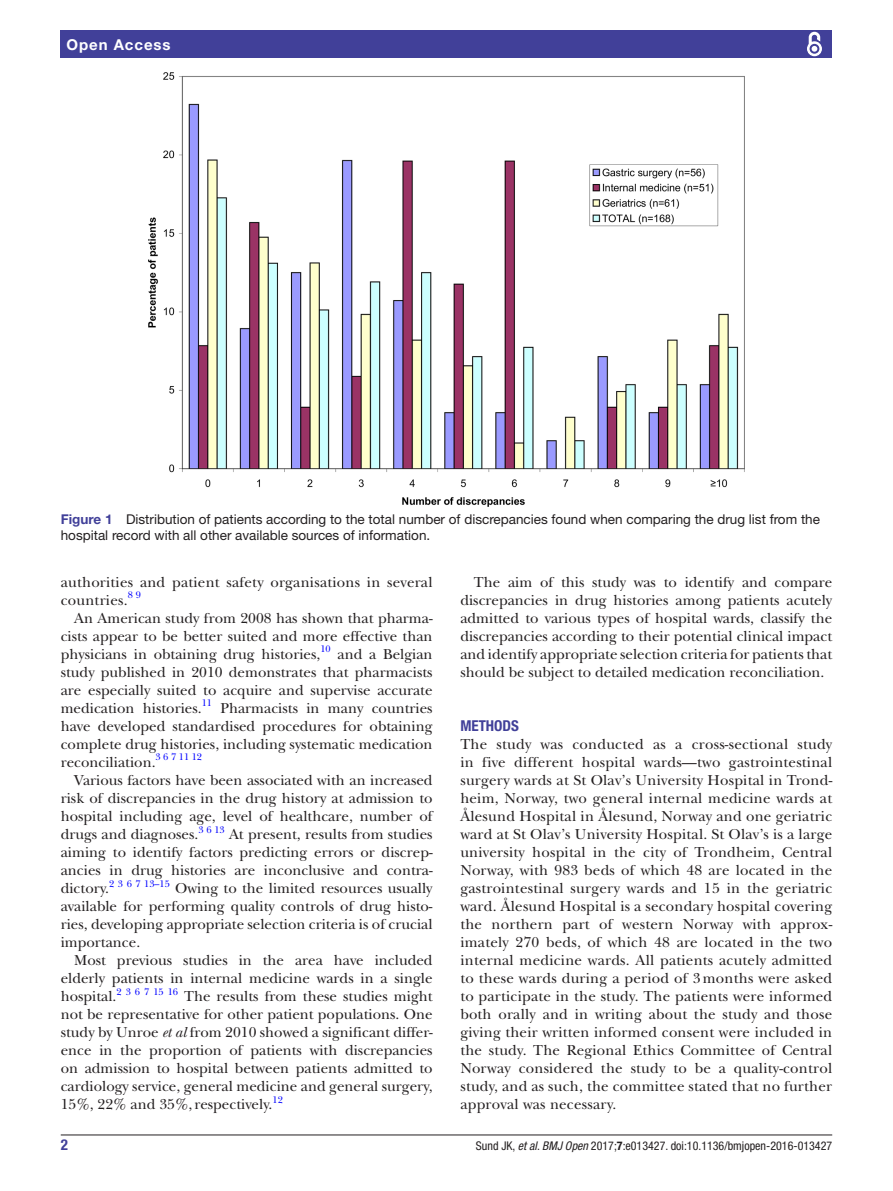
<style>
.page{position:relative;width:893px;height:1191px;background:#fff}
.page>*{position:absolute;margin:0;border:0;box-sizing:border-box;transform-origin:0 0}
.t1{font:15px/18px "New Baskerville";color:#231f20;text-align:justify}
.t2{font:700 15px "Helvetica Neue LT Std";letter-spacing:.065em;color:#fff}
.t3{font:700 condensed 15px "Helvetica Neue LT Std";color:#414099}
.t4{font:13.5px/16.2px "Helvetica Neue LT Std";color:#231f20}
.t5{font:condensed 12px "Helvetica Neue LT Std";color:#231f20}
.t6{font:9.9px "New Baskerville";color:#00f}
.s1{font-weight:700;color:#414099}
.s2{font-style:italic}
.s3{font-weight:700}
</style>
<div class="page">
<hr style="left:61px;top:1134px;width:771px;height:1px;background:#231f20">
<div style="left:61px;top:31px;width:771px;height:27px;background:#414099"></div>
<svg style="left:807px;top:31px;width:15px;height:26px"></svg>
<img style="left:149px;top:73px;width:595px;height:433px">
<p class="t2" style="left:66px;top:35px;width:106px">Open Access</p>
<p class="t4" style="left:61px;top:511px;width:761px"><span class="s1">Figure 1</span> Distribution of patients according to the total number of discrepancies found when comparing the drug list from the hospital record with all other available sources of information.</p>
<p class="t1" style="left:61px;top:573px;width:373px">authorities and patient safety organisations in several countries.</p>
<p class="t6" style="left:128px;top:589px;width:15px">8 9</p>
<p class="t1" style="left:61px;top:609px;width:373px;text-indent:14px">An American study from 2008 has shown that pharma&shy;cists appear to be better suited and more effective than physicians in obtaining drug histories,</p>
<p class="t6" style="left:320px;top:643px;width:12px">10</p>
<p class="t1" style="left:61px;top:645px;width:373px;text-indent:277px">and a Belgian study published in 2010 demonstrates that pharmacists are especially suited to acquire and supervise accurate medication histories.</p>
<p class="t6" style="left:202px;top:697px;width:12px">11</p>
<p class="t1" style="left:61px;top:699px;width:373px;text-indent:160px">Pharmacists in many countries have developed standardised procedures for obtaining complete drug histories, including systematic medication reconciliation.</p>
<p class="t6" style="left:156px;top:751px;width:48px">3 6 7 11 12</p>
<p class="t1" style="left:61px;top:771px;width:373px;text-indent:14px">Various factors have been associated with an increased risk of discrepancies in the drug history at admission to hospital including age, level of healthcare, number of drugs and diagnoses.<sup>3</sup> <sup>6</sup> <sup>13</sup> At present, results from studies aiming to identify factors predicting errors or discrep&shy;ancies in drug histories are inconclusive and contra&shy;dictory.</p>
<p class="t6" style="left:109px;top:877px;width:62px">2 3 6 7 13–15</p>
<p class="t1" style="left:61px;top:879px;width:373px;text-indent:114px">Owing to the limited resources usually available for performing quality controls of drug histo&shy;ries, developing appropriate selection criteria is of crucial importance.</p>
<p class="t1" style="left:61px;top:951px;width:373px;text-indent:14px">Most previous studies in the area have included elderly patients in internal medicine wards in a single hospital.<sup>2</sup> <sup>3</sup> <sup>6</sup> <sup>7</sup> <sup>15</sup> <sup>16</sup> The results from these studies might not be representative for other patient populations. One study by Unroe <span class="s2">et al</span> from 2010 showed a significant differ&shy;ence in the proportion of patients with discrepancies on admission to hospital between patients admitted to cardiology service, general medicine and general surgery, 15%, 22% and 35%, respectively.</p>
<p class="t6" style="left:272px;top:1093px;width:12px">12</p>
<p class="t1" style="left:460px;top:573px;width:373px;text-indent:14px">The aim of this study was to identify and compare discrepancies in drug histories among patients acutely admitted to various types of hospital wards, classify the discrepancies according to their potential clinical impact and identify appropriate selection criteria for patients that should be subject to detailed medication reconciliation.</p>
<p class="t3" style="left:460px;top:717px;width:60px">METHODS</p>
<p class="t1" style="left:460px;top:735px;width:373px">The study was conducted as a cross-sectional study in five different hospital wards—two gastrointestinal surgery wards at St Olav’s University Hospital in Trond&shy;heim, Norway, two general internal medicine wards at Ålesund Hospital in Ålesund, Norway and one geriatric ward at St Olav’s University Hospital. St Olav’s is a large university hospital in the city of Trondheim, Central Norway, with 983 beds of which 48 are located in the gastrointestinal surgery wards and 15 in the geriatric ward. Ålesund Hospital is a secondary hospital covering the northern part of western Norway with approx&shy;imately 270 beds, of which 48 are located in the two internal medicine wards. All patients acutely admitted to these wards during a period of 3 months were asked to participate in the study. The patients were informed both orally and in writing about the study and those giving their written informed consent were included in the study. The Regional Ethics Committee of Central Norway considered the study to be a quality-control study, and as such, the committee stated that no further approval was necessary.</p>
<p class="t3" style="left:61px;top:1135px;width:9px">2</p>
<p class="t5" style="left:476px;top:1138px;width:358px">Sund JK, <span class="s2">et al</span>. <span class="s2">BMJ Open</span> 2017;<span class="s3">7</span>:e013427. doi:10.1136/bmjopen-2016-013427</p>
</div>
